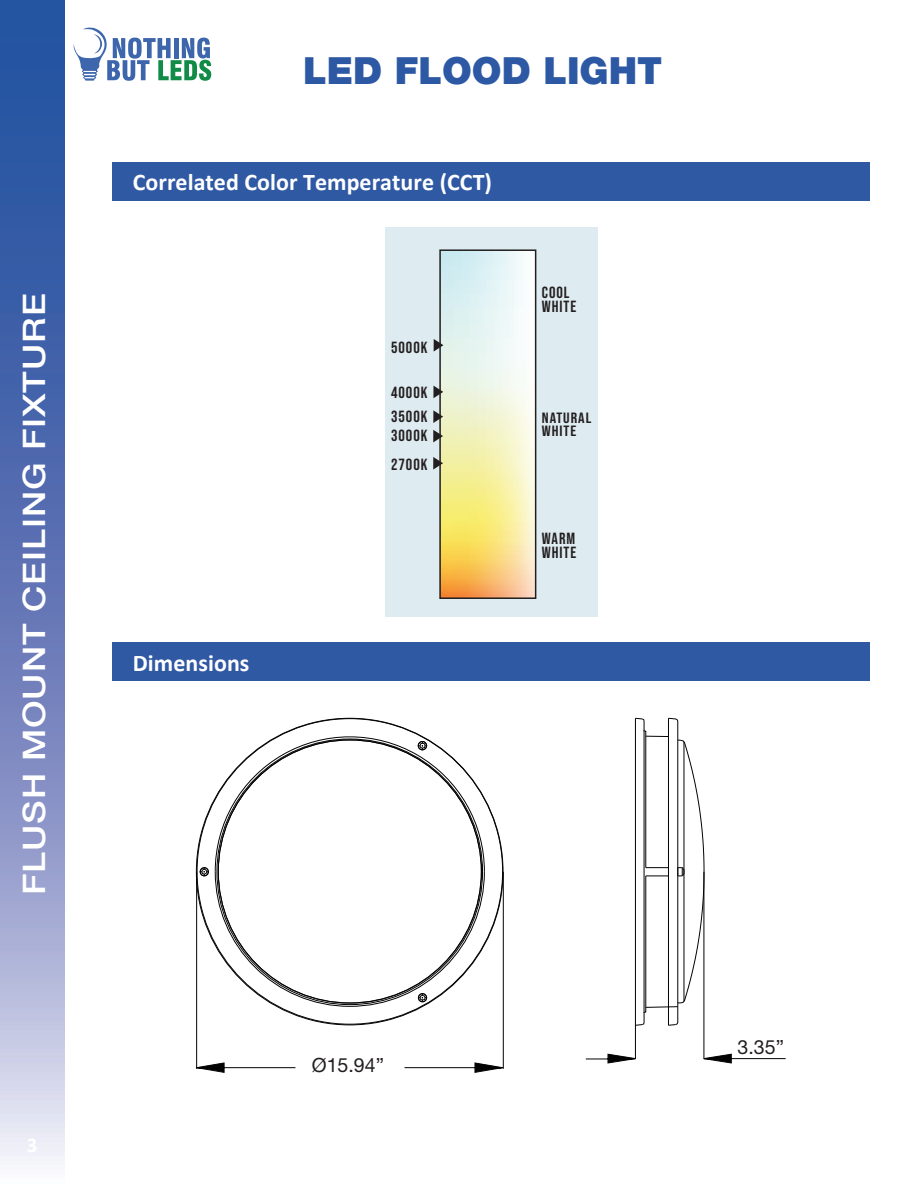
<style>
.page{position:relative;width:918px;height:1188px;background:#fff}
.page>*{position:absolute;margin:0;border:0;box-sizing:border-box;transform-origin:0 0}
.t1{font:900 37.5px "Helvetica Neue LT Pro";color:#2c58a4}
.t2{font:500 31.05px "Helvetica Neue LT Pro";letter-spacing:.025em;color:#fff;scale:1.17 1}
.t3{font:700 24px "Calibri";letter-spacing:.005em;color:#fff}
.t4{font:19.5px "Helvetica Neue LT Pro";color:#231f20}
.t5{font:16.2px/14.1px "Bebas Neue";letter-spacing:.06em;color:#231f20}
.t6{font:14.85px/12.9px "Bebas Neue";letter-spacing:.06em;color:#231f20;scale:1.08 1}
</style>
<div class="page">
<svg style="left:0;top:0;width:64px;height:1161px;background:#6c82bc"></svg>
<svg style="left:74px;top:28px;width:137px;height:53px"></svg>
<div style="left:385px;top:227px;width:212px;height:389px;background:#deebf0"></div>
<svg style="left:433px;top:250px;width:103px;height:348px"></svg>
<div style="left:112px;top:162px;width:758px;height:39px;background:#3059a4"></div>
<div style="left:112px;top:642px;width:758px;height:39px;background:#3059a4"></div>
<hr style="left:503px;top:872px;width:1px;height:197px;background:#030303">
<hr style="left:196px;top:872px;width:1px;height:197px;background:#030303">
<hr style="left:703px;top:872px;width:1px;height:187px;background:#030303">
<svg style="left:200px;top:730px;width:285px;height:277px"></svg>
<div style="left:418px;top:741px;width:9px;height:9px;border:1px solid #030303;border-radius:50%"></div>
<hr style="left:635px;top:718px;width:1px;height:341px;background:#030303">
<svg style="left:634px;top:717px;width:71px;height:309px"></svg>
<hr style="left:224px;top:1067px;width:71px;height:1px;background:#030303">
<hr style="left:405px;top:1067px;width:70px;height:1px;background:#030303">
<svg style="left:196px;top:1063px;width:28px;height:9px"></svg>
<svg style="left:475px;top:1063px;width:28px;height:9px"></svg>
<hr style="left:726px;top:1058px;width:60px;height:1px;background:#030303">
<svg style="left:703px;top:1054px;width:28px;height:9px"></svg>
<svg style="left:586px;top:1054px;width:50px;height:9px"></svg>
<h2 class="t2" style="left:16px;top:895px;width:516px;rotate:-90deg">FLUSH MOUNT CEILING FIXTURE</h2>
<h1 class="t1" style="left:303px;top:48px;width:361px">LED FLOOD LIGHT</h1>
<h3 class="t3" style="left:133px;top:165px;width:361px">Correlated Color Temperature (CCT)</h3>
<h3 class="t3" style="left:133px;top:646px;width:118px">Dimensions</h3>
<p class="t5" style="left:391px;top:340px;width:38px">5000K</p>
<p class="t5" style="left:391px;top:385px;width:38px">4000K</p>
<p class="t5" style="left:391px;top:428px;width:38px">3000K</p>
<p class="t5" style="left:391px;top:410px;width:38px">3500K</p>
<p class="t5" style="left:391px;top:457px;width:38px">2700K</p>
<p class="t5" style="left:542px;top:285px;width:36px">COOL<br>WHITE</p>
<p class="t6" style="left:542px;top:411px;width:47px">NATURAL<br>WHITE</p>
<p class="t5" style="left:542px;top:532px;width:36px">WARM<br>WHITE</p>
<p class="t4" style="left:312px;top:1054px;width:74px">Ø15.94”</p>
<p class="t4" style="left:738px;top:1036px;width:48px">3.35”</p>
</div>
